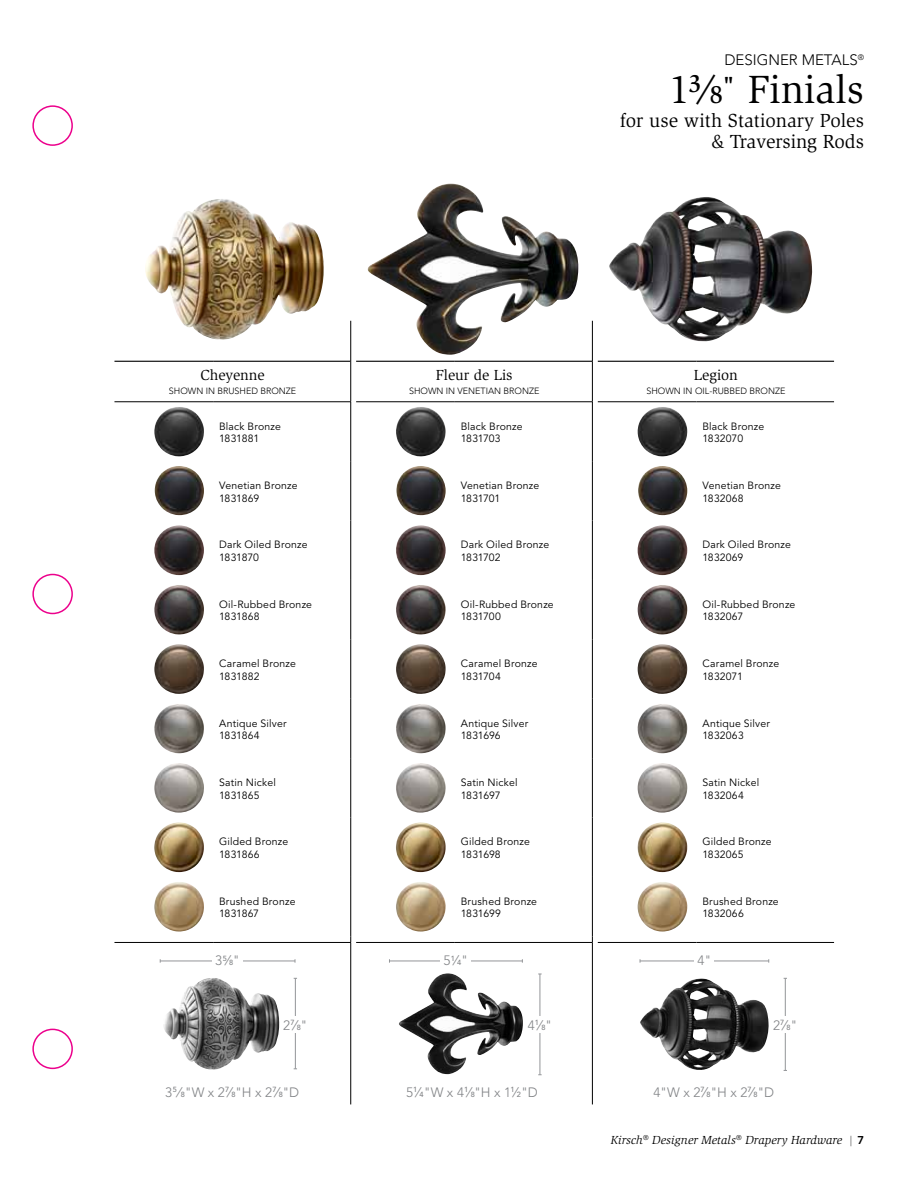
<style>
.page{position:relative;width:918px;height:1188px;background:#fff}
.page>*{position:absolute;margin:0;border:0;box-sizing:border-box;transform-origin:0 0}
.t1{font:40.5px "Slimbach";color:#000}
.t2{font:19.5px/21px "Slimbach";color:#000;text-align:right}
.t3{font:15px "Slimbach";color:#000}
.t4{font:300 15px "Avenir";color:#000}
.t5{font:300 13.5px "Avenir";color:#808285}
.t6{font:italic 12px "Slimbach";letter-spacing:.005em;color:#000}
.t7{font:10.5px/12.6px "Avenir";letter-spacing:.02em;color:#000}
.t8{font:300 9px "Avenir";color:#000}
.s1{font-weight:500;font-size:25.5px}
.s2{font-size:30px}
.s3{font-weight:500;font-size:7.35px}
.s4{font-family:"Avenir";font-weight:300;font-style:normal;font-size:13.5px}
.s5{font-family:"Avenir";font-weight:800;font-style:normal;font-size:11.25px}
</style>
<div class="page">
<hr style="left:350px;top:321px;width:1px;height:40px;background:#000">
<hr style="left:350px;top:361px;width:1px;height:41px;background:#000">
<hr style="left:350px;top:402px;width:1px;height:59px;background:#000">
<hr style="left:350px;top:461px;width:1px;height:60px;background:#000">
<hr style="left:350px;top:521px;width:1px;height:59px;background:#000">
<hr style="left:350px;top:580px;width:1px;height:59px;background:#000">
<hr style="left:350px;top:639px;width:1px;height:60px;background:#000">
<hr style="left:350px;top:699px;width:1px;height:59px;background:#000">
<hr style="left:350px;top:758px;width:1px;height:60px;background:#000">
<hr style="left:350px;top:818px;width:1px;height:59px;background:#000">
<hr style="left:350px;top:877px;width:1px;height:59px;background:#000">
<hr style="left:350px;top:943px;width:1px;height:161px;background:#000">
<hr style="left:114px;top:361px;width:99px;height:1px;background:#000">
<hr style="left:213px;top:361px;width:138px;height:1px;background:#000">
<hr style="left:356px;top:361px;width:99px;height:1px;background:#000">
<hr style="left:455px;top:361px;width:137px;height:1px;background:#000">
<hr style="left:598px;top:361px;width:98px;height:1px;background:#000">
<hr style="left:696px;top:361px;width:138px;height:1px;background:#000">
<hr style="left:114px;top:942px;width:99px;height:1px;background:#000">
<hr style="left:213px;top:942px;width:138px;height:1px;background:#000">
<hr style="left:356px;top:942px;width:99px;height:1px;background:#000">
<hr style="left:455px;top:942px;width:138px;height:1px;background:#000">
<hr style="left:598px;top:942px;width:98px;height:1px;background:#000">
<hr style="left:696px;top:942px;width:138px;height:1px;background:#000">
<hr style="left:592px;top:321px;width:1px;height:40px;background:#000">
<hr style="left:592px;top:361px;width:1px;height:41px;background:#000">
<hr style="left:592px;top:402px;width:1px;height:59px;background:#000">
<hr style="left:592px;top:461px;width:1px;height:60px;background:#000">
<hr style="left:592px;top:521px;width:1px;height:59px;background:#000">
<hr style="left:592px;top:580px;width:1px;height:59px;background:#000">
<hr style="left:592px;top:639px;width:1px;height:60px;background:#000">
<hr style="left:592px;top:699px;width:1px;height:59px;background:#000">
<hr style="left:592px;top:758px;width:1px;height:60px;background:#000">
<hr style="left:592px;top:818px;width:1px;height:59px;background:#000">
<hr style="left:592px;top:877px;width:1px;height:59px;background:#000">
<hr style="left:592px;top:943px;width:1px;height:161px;background:#000">
<hr style="left:598px;top:402px;width:98px;height:1px;background:#000">
<hr style="left:696px;top:402px;width:138px;height:1px;background:#000">
<hr style="left:356px;top:402px;width:99px;height:1px;background:#000">
<hr style="left:455px;top:402px;width:138px;height:1px;background:#000">
<hr style="left:114px;top:402px;width:99px;height:1px;background:#000">
<hr style="left:213px;top:402px;width:138px;height:1px;background:#000">
<img style="left:154px;top:407px;width:50px;height:49px">
<img style="left:396px;top:407px;width:50px;height:49px">
<img style="left:638px;top:407px;width:49px;height:49px">
<img style="left:155px;top:466px;width:49px;height:49px">
<img style="left:396px;top:466px;width:50px;height:49px">
<img style="left:638px;top:466px;width:49px;height:49px">
<img style="left:154px;top:525px;width:50px;height:50px;border-radius:25px">
<img style="left:396px;top:525px;width:50px;height:50px;border-radius:25px">
<img style="left:638px;top:525px;width:49px;height:50px;border-radius:25px">
<img style="left:154px;top:585px;width:50px;height:50px">
<img style="left:396px;top:585px;width:50px;height:50px">
<img style="left:638px;top:585px;width:49px;height:50px">
<img style="left:154px;top:644px;width:50px;height:50px">
<img style="left:396px;top:644px;width:50px;height:50px">
<img style="left:638px;top:644px;width:49px;height:50px">
<img style="left:154px;top:704px;width:50px;height:49px">
<img style="left:396px;top:704px;width:50px;height:49px">
<img style="left:638px;top:704px;width:49px;height:49px">
<img style="left:154px;top:763px;width:50px;height:50px">
<img style="left:396px;top:763px;width:50px;height:50px">
<img style="left:638px;top:763px;width:49px;height:50px">
<img style="left:154px;top:822px;width:50px;height:50px">
<img style="left:396px;top:822px;width:50px;height:50px">
<img style="left:638px;top:822px;width:49px;height:50px">
<img style="left:154px;top:882px;width:50px;height:50px">
<img style="left:396px;top:882px;width:50px;height:50px">
<img style="left:638px;top:882px;width:49px;height:50px">
<img style="left:609px;top:197px;width:204px;height:145px">
<img style="left:640px;top:978px;width:129px;height:92px">
<hr style="left:640px;top:961px;width:129px;height:1px;background:#939598">
<hr style="left:785px;top:978px;width:1px;height:92px;background:#939598">
<div style="left:695px;top:952px;width:19px;height:16px;background:#fff"></div>
<div style="left:773px;top:1016px;width:25px;height:16px;background:#fff"></div>
<img style="left:145px;top:199px;width:179px;height:141px">
<img style="left:368px;top:184px;width:211px;height:171px">
<hr style="left:295px;top:978px;width:1px;height:91px;background:#939598">
<div style="left:282px;top:1016px;width:26px;height:16px;background:#fff"></div>
<img style="left:399px;top:973px;width:124px;height:101px">
<hr style="left:160px;top:961px;width:135px;height:1px;background:#939598">
<div style="left:212px;top:952px;width:31px;height:16px;background:#fff"></div>
<hr style="left:389px;top:961px;width:133px;height:1px;background:#939598">
<hr style="left:540px;top:974px;width:1px;height:101px;background:#939598">
<div style="left:441px;top:952px;width:30px;height:16px;background:#fff"></div>
<div style="left:527px;top:1016px;width:26px;height:16px;background:#fff"></div>
<img style="left:163px;top:978px;width:117px;height:92px">
<div style="left:32px;top:1029px;width:41px;height:40px;border:2px solid #ec008c;border-radius:50%"></div>
<div style="left:32px;top:574px;width:41px;height:40px;border:2px solid #ec008c;border-radius:50%"></div>
<div style="left:32px;top:105px;width:41px;height:41px;border:2px solid #ec008c;border-radius:50%"></div>
<h3 class="t3" style="left:201px;top:367px;width:66px">Cheyenne</h3>
<p class="t8" style="left:169px;top:385px;width:129px">SHOWN IN BRUSHED BRONZE</p>
<h3 class="t4" style="left:724px;top:51px;width:141px">DESIGNER M ETALS<sup>®</sup></h3>
<h1 class="t1" style="left:669px;top:66px;width:196px">1<sup>3</sup>⁄<span class="s1">8</span><span class="s2">"</span> Finials</h1>
<h2 class="t2" style="left:620px;top:110px;width:246px">for use with Stationary Poles &amp; Traversing Rods</h2>
<h3 class="t3" style="left:436px;top:367px;width:78px">Fleur de Lis</h3>
<p class="t8" style="left:409px;top:385px;width:132px">SHOWN IN VENETIAN BRONZE</p>
<h3 class="t3" style="left:694px;top:367px;width:45px">Legion</h3>
<p class="t8" style="left:646px;top:385px;width:140px">SHOWN IN OIL-RUBBED BRONZE</p>
<p class="t7" style="left:219px;top:420px;width:63px">Black Bronze<br>1831881</p>
<p class="t7" style="left:461px;top:420px;width:63px">Black Bronze<br>1831703</p>
<p class="t7" style="left:702px;top:420px;width:63px">Black Bronze<br>1832070</p>
<p class="t7" style="left:219px;top:479px;width:80px">Venetian Bronze<br>1831869</p>
<p class="t7" style="left:461px;top:479px;width:80px">Venetian Bronze<br>1831701</p>
<p class="t7" style="left:702px;top:479px;width:80px">Venetian Bronze<br>1832068</p>
<p class="t7" style="left:219px;top:539px;width:90px">Dark Oiled Bronze<br>1831870</p>
<p class="t7" style="left:461px;top:539px;width:90px">Dark Oiled Bronze<br>1831702</p>
<p class="t7" style="left:702px;top:539px;width:90px">Dark Oiled Bronze<br>1832069</p>
<p class="t7" style="left:219px;top:598px;width:94px">Oil-Rubbed Bronze<br>1831868</p>
<p class="t7" style="left:461px;top:598px;width:94px">Oil-Rubbed Bronze<br>1831700</p>
<p class="t7" style="left:702px;top:598px;width:94px">Oil-Rubbed Bronze<br>1832067</p>
<p class="t7" style="left:219px;top:658px;width:78px">Caramel Bronze<br>1831882</p>
<p class="t7" style="left:461px;top:658px;width:78px">Caramel Bronze<br>1831704</p>
<p class="t7" style="left:702px;top:658px;width:78px">Caramel Bronze<br>1832071</p>
<p class="t7" style="left:219px;top:717px;width:69px">Antique Silver<br>1831864</p>
<p class="t7" style="left:461px;top:717px;width:69px">Antique Silver<br>1831696</p>
<p class="t7" style="left:702px;top:717px;width:69px">Antique Silver<br>1832063</p>
<p class="t7" style="left:219px;top:776px;width:58px">Satin Nickel<br>1831865</p>
<p class="t7" style="left:461px;top:776px;width:58px">Satin Nickel<br>1831697</p>
<p class="t7" style="left:702px;top:776px;width:58px">Satin Nickel<br>1832064</p>
<p class="t7" style="left:219px;top:836px;width:71px">Gilded Bronze<br>1831866</p>
<p class="t7" style="left:461px;top:836px;width:71px">Gilded Bronze<br>1831698</p>
<p class="t7" style="left:702px;top:836px;width:71px">Gilded Bronze<br>1832065</p>
<p class="t7" style="left:219px;top:895px;width:78px">Brushed Bronze<br>1831867</p>
<p class="t7" style="left:461px;top:895px;width:78px">Brushed Bronze<br>1831699</p>
<p class="t7" style="left:702px;top:895px;width:78px">Brushed Bronze<br>1832066</p>
<p class="t5" style="left:215px;top:953px;width:26px">3<sup>5</sup>⁄<span class="s3">8</span>"</p>
<p class="t5" style="left:444px;top:953px;width:26px">5<sup>1</sup>⁄<span class="s3">4</span>"</p>
<p class="t5" style="left:697px;top:953px;width:16px">4"</p>
<p class="t5" style="left:283px;top:1017px;width:26px">2<sup>7</sup>⁄<span class="s3">8</span>"</p>
<p class="t5" style="left:528px;top:1017px;width:26px">4<sup>1</sup>⁄<span class="s3">8</span>"</p>
<p class="t5" style="left:773px;top:1017px;width:26px">2<sup>7</sup>⁄<span class="s3">8</span>"</p>
<p class="t5" style="left:165px;top:1084px;width:136px">3<sup>5</sup> ⁄<span class="s3">8</span>"W X 2<sup>7</sup>⁄<span class="s3">8</span>"H X 2<sup>7</sup>⁄<span class="s3">8</span>"D</p>
<p class="t5" style="left:406px;top:1084px;width:133px">5<sup>1</sup>⁄<span class="s3">4</span>"W X 4<sup>1</sup>⁄<span class="s3">8</span>"H X 1<sup>1</sup>⁄<span class="s3">2</span>"D</p>
<p class="t5" style="left:654px;top:1084px;width:122px">4"W X 2<sup>7</sup>⁄<span class="s3">8</span>"H X 2<sup>7</sup>⁄<span class="s3">8</span>"D</p>
<p class="t6" style="left:611px;top:1133px;width:255px">Kirsch<sup>®</sup> Designer Metals<sup>®</sup> Drapery Hardware <span class="s4">|</span> <span class="s5">7</span></p>
</div>
